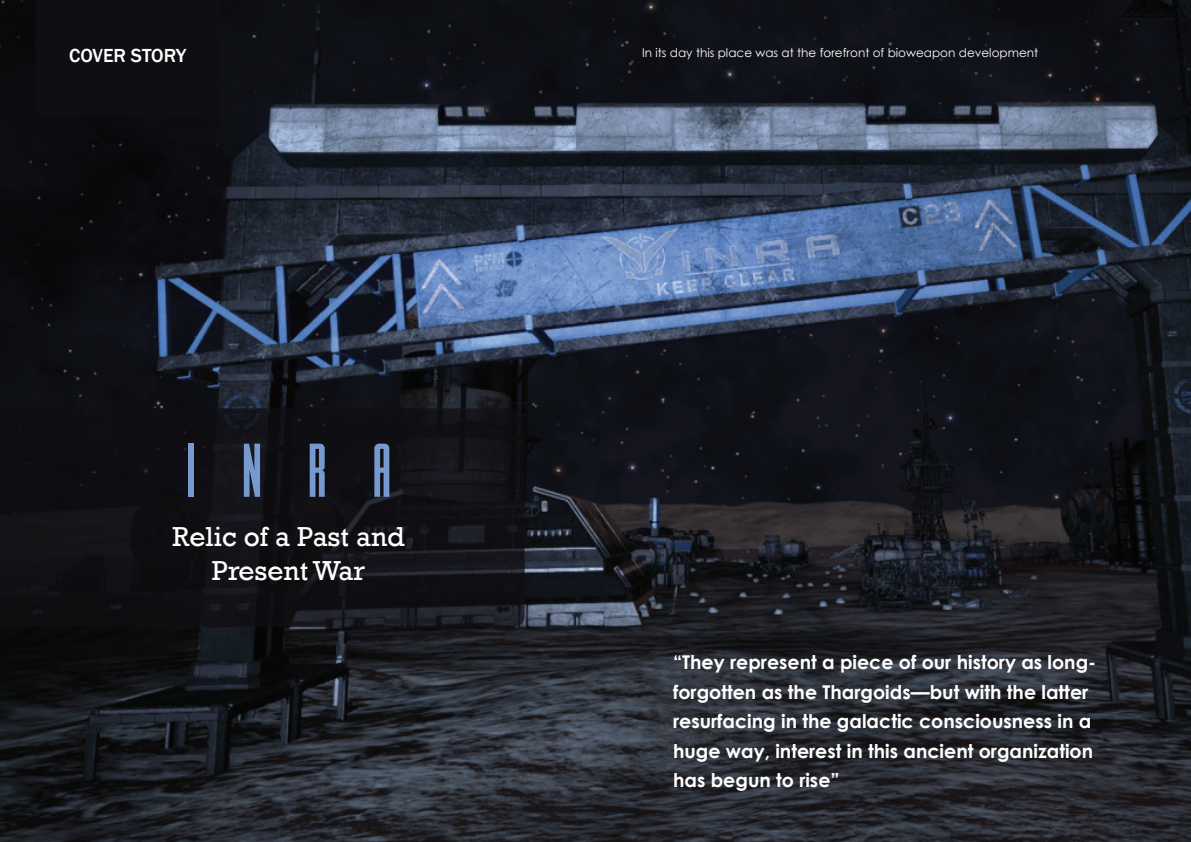
<style>
.page{position:relative;width:1191px;height:842px;background:#fff}
.page>*{position:absolute;margin:0;border:0;box-sizing:border-box;transform-origin:0 0}
.t1{font:73px "DELIRIUMNCV";color:#769ad0}
.t2{font:28.1px/33.9px "Rockwell";color:#fff;text-align:center}
.t3{font:500 19.5px "Franklin Gothic";letter-spacing:-.005em;color:#fff}
.t4{font:700 19px/29.5px "Century Gothic";color:#fff}
.t5{font:12px "Century Gothic";color:#fff}
</style>
<div class="page">
<img style="left:0;top:0;width:1191px;height:842px">
<svg style="left:0;top:408px;width:524px;height:219px;background:#111015"></svg>
<div style="left:35px;top:0;width:184px;height:116px;background:#100e12"></div>
<p class="t3" style="left:69px;top:43px;width:119px">COVER STORY</p>
<h1 class="t1" style="left:186px;top:428px;width:207px">INRA</h1>
<h2 class="t2" style="left:172px;top:520px;width:234px">Relic of a Past and<br>Present War</h2>
<p class="t5" style="left:642px;top:45px;width:398px">In its day this place was at the forefront of bioweapon development</p>
<p class="t4" style="left:673px;top:646px;width:424px">“They represent a piece of our history as long&shy;forgotten as the Thargoids—but with the latter resurfacing in the galactic consciousness in a huge way, interest in this ancient organization has begun to rise”</p>
</div>
